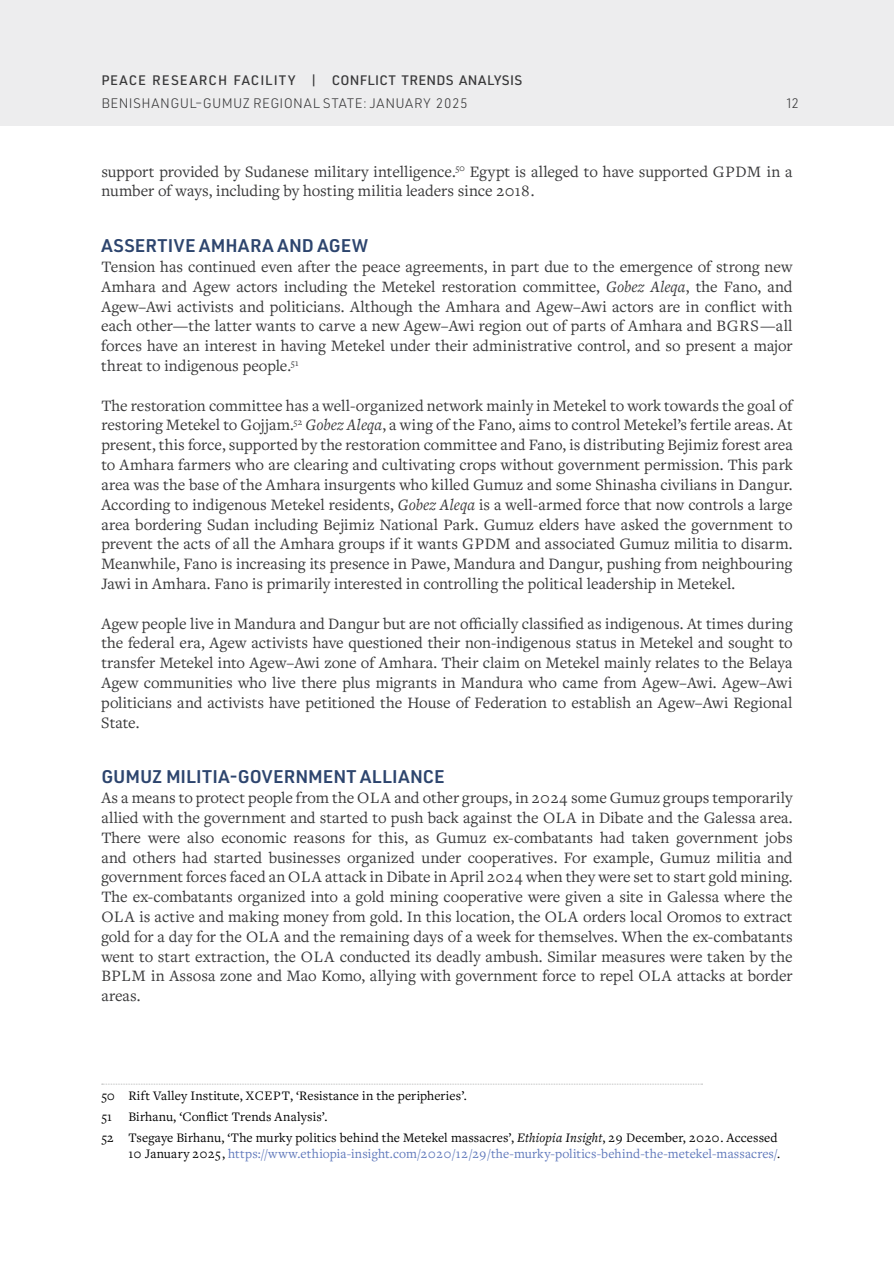
<style>
.page{position:relative;width:894px;height:1263px;background:#fff}
.page>*{position:absolute;margin:0;border:0;box-sizing:border-box;transform-origin:0 0}
.t1{font:600 18px "URWDIN";letter-spacing:.02em;color:#2d456e}
.t2{font:16.5px/19.8px "Freight Text Pro";color:#383839;text-align:justify}
.t3{font:13.5px/20.7px "Freight Text Pro";letter-spacing:.005em;color:#000}
.t4{font:13.5px "Freight Text Pro";letter-spacing:.01em;color:#5f78bb}
.t5{font:500 13.5px "URWDIN";letter-spacing:.05em;color:#383839}
.t6{font:300 13.5px "URWDIN";letter-spacing:.035em;color:#383839}
.s1{font-style:italic}
.s2{color:#000}
</style>
<div class="page">
<div style="left:0;top:0;width:893px;height:126px;background:#ededee"></div>
<svg style="left:102px;top:1083px;width:600px;height:1px"></svg>
<p class="t5" style="left:101px;top:71px;width:422px">PEACE RESEARCH FACILITY | CONFLICT TRENDS ANALYSIS</p>
<p class="t6" style="left:101px;top:94px;width:367px">BENISHANGUL–GUMUZ REGIONAL STATE: JANUARY 2025</p>
<p class="t6" style="left:786px;top:94px;width:13px">12</p>
<p class="t2" style="left:101px;top:161px;width:692px">support provided by Sudanese military intelligence.<sup>50</sup> Egypt is alleged to have supported GPDM in a number of ways, including by hosting militia leaders since 2018.</p>
<p class="t1" style="left:101px;top:233px;width:268px">ASSERTIVE AMHARA AND AGEW</p>
<p class="t2" style="left:101px;top:256px;width:692px">Tension has continued even after the peace agreements, in part due to the emergence of strong new Amhara and Agew actors including the Metekel restoration committee, <span class="s1">Gobez Aleqa</span>, the Fano, and Agew–Awi activists and politicians. Although the Amhara and Agew–Awi actors are in conflict with each other—the latter wants to carve a new Agew–Awi region out of parts of Amhara and BGRS—all forces have an interest in having Metekel under their administrative control, and so present a major threat to indigenous people.<sup>51</sup></p>
<p class="t2" style="left:101px;top:395px;width:692px">The restoration committee has a well-organized network mainly in Metekel to work towards the goal of restoring Metekel to Gojjam.<sup>52</sup> <span class="s1">Gobez Aleqa</span>, a wing of the Fano, aims to control Metekel’s fertile areas. At present, this force, supported by the restoration committee and Fano, is distributing Bejimiz forest area to Amhara farmers who are clearing and cultivating crops without government permission. This park area was the base of the Amhara insurgents who killed Gumuz and some Shinasha civilians in Dangur.<br>According to indigenous Metekel residents, <span class="s1">Gobez Aleqa</span> is a well-armed force that now controls a large area bordering Sudan including Bejimiz National Park. Gumuz elders have asked the government to prevent the acts of all the Amhara groups if it wants GPDM and associated Gumuz militia to disarm.<br>Meanwhile, Fano is increasing its presence in Pawe, Mandura and Dangur, pushing from neighbouring Jawi in Amhara. Fano is primarily interested in controlling the political leadership in Metekel.</p>
<p class="t2" style="left:101px;top:613px;width:692px">Agew people live in Mandura and Dangur but are not officially classified as indigenous. At times during the federal era, Agew activists have questioned their non-indigenous status in Metekel and sought to transfer Metekel into Agew–Awi zone of Amhara. Their claim on Metekel mainly relates to the Belaya Agew communities who live there plus migrants in Mandura who came from Agew–Awi. Agew–Awi politicians and activists have petitioned the House of Federation to establish an Agew–Awi Regional State.</p>
<p class="t1" style="left:101px;top:764px;width:345px">GUMUZ MILITIA-GOVERNMENT ALLIANCE</p>
<p class="t2" style="left:101px;top:787px;width:692px">As a means to protect people from the OLA and other groups, in 2024 some Gumuz groups temporarily allied with the government and started to push back against the OLA in Dibate and the Galessa area.<br>There were also economic reasons for this, as Gumuz ex-combatants had taken government jobs and others had started businesses organized under cooperatives. For example, Gumuz militia and government forces faced an OLA attack in Dibate in April 2024 when they were set to start gold mining.<br>The ex-combatants organized into a gold mining cooperative were given a site in Galessa where the OLA is active and making money from gold. In this location, the OLA orders local Oromos to extract gold for a day for the OLA and the remaining days of a week for themselves. When the ex-combatants went to start extraction, the OLA conducted its deadly ambush. Similar measures were taken by the BPLM in Assosa zone and Mao Komo, allying with government force to repel OLA attacks at border areas.</p>
<p class="t3" style="left:101px;top:1085px;width:677px">50 Rift Valley Institute, XCEPT, ‘Resistance in the peripheries’.<br>51 Birhanu, ‘Conflict Trends Analysis’.<br>52 Tsegaye Birhanu, ‘The murky politics behind the Metekel massacres’, <span class="s1">Ethiopia Insight</span>, 29 December, 2020. Accessed</p>
<p class="t4" style="left:128px;top:1144px;width:653px"><span class="s2">10 January 2025,</span> https://www.ethiopia-insight.com/2020/12/29/the-murky-politics-behind-the-metekel-massacres/<span class="s2">.</span></p>
</div>
